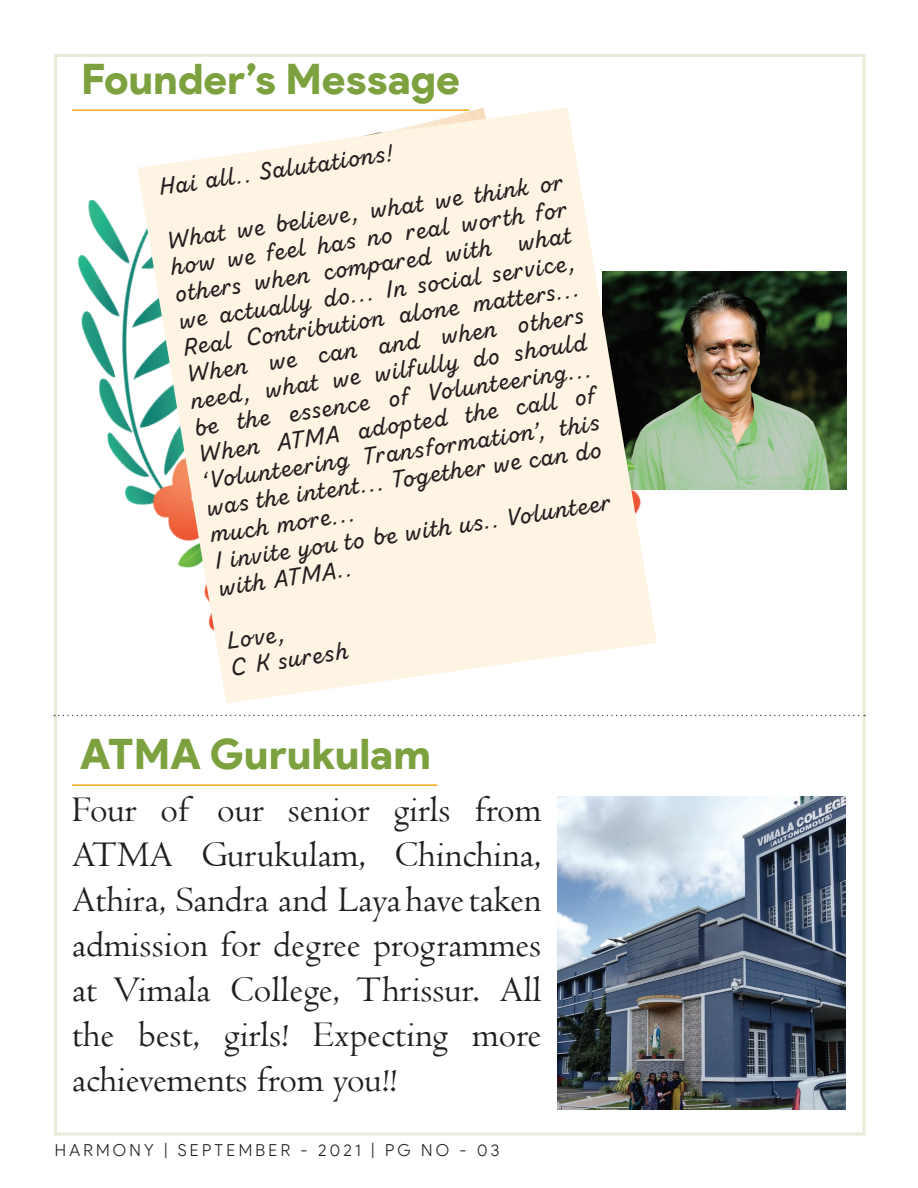
<style>
.page{position:relative;width:918px;height:1188px;background:#fff}
.page>*{position:absolute;margin:0;border:0;box-sizing:border-box;transform-origin:0 0}
.t1{font:900 42px "Product Sans";color:#7ca13e}
.t2{font:37.5px/45px "Centaur";color:#231f20;text-align:justify}
.t3{font:24px/27px "Zing Script Rust SB Demo Base";color:#231f20}
.t4{font:300 16.5px "Product Sans";letter-spacing:.2em;color:#231f20}
</style>
<div class="page">
<svg style="left:58px;top:715px;width:802px;height:1px"></svg>
<hr style="left:72px;top:784px;width:365px;height:2px;background:#f6a91c">
<img style="left:557px;top:797px;width:289px;height:313px">
<img style="left:657px;top:272px;width:189px;height:217px">
<img style="left:72px;top:109px;width:65px;height:396px">
<svg style="left:137px;top:107px;width:520px;height:596px;fill:#fef4e4"></svg>
<h1 class="t1" style="left:81px;top:54px;width:380px">Founder’s Message</h1>
<p class="t3" style="left:157px;top:175px;width:238px;rotate:-9deg">Hai all.. Salutations!</p>
<p class="t3" style="left:162px;top:230px;width:404px;rotate:-9deg">What we believe, what we think or how we feel has no real worth for others when compared with what we actually do... In social service,<br>Real Contribution alone matters...<br>When we can and when others need, what we wilfully do should be the essence of Volunteering...<br>When ATMA adopted the call of ‘Volunteering Trans formation’, this was the intent... Together we can do much more...<br>I invite you to be with us.. Volunteer</p>
<p class="t3" style="left:217px;top:575px;width:135px;rotate:-9deg">with ATMA..</p>
<p class="t3" style="left:224px;top:628px;width:120px;rotate:-9deg">Love,<br>C K suresh</p>
<h1 class="t1" style="left:80px;top:729px;width:352px">ATMA Gurukulam</h1>
<h2 class="t2" style="left:72px;top:786px;width:471px">Four of our senior girls from ATMA Gurukulam, Chinchina, Athira, Sandra and Laya have taken admission for degree programmes at Vimala College, Thrissur. All the best, girls! Expecting more achievements from you!!</h2>
<p class="t4" style="left:55px;top:1140px;width:446px">HARMONY | SEPTEMBER - 2021 | PG NO - 03</p>
</div>
